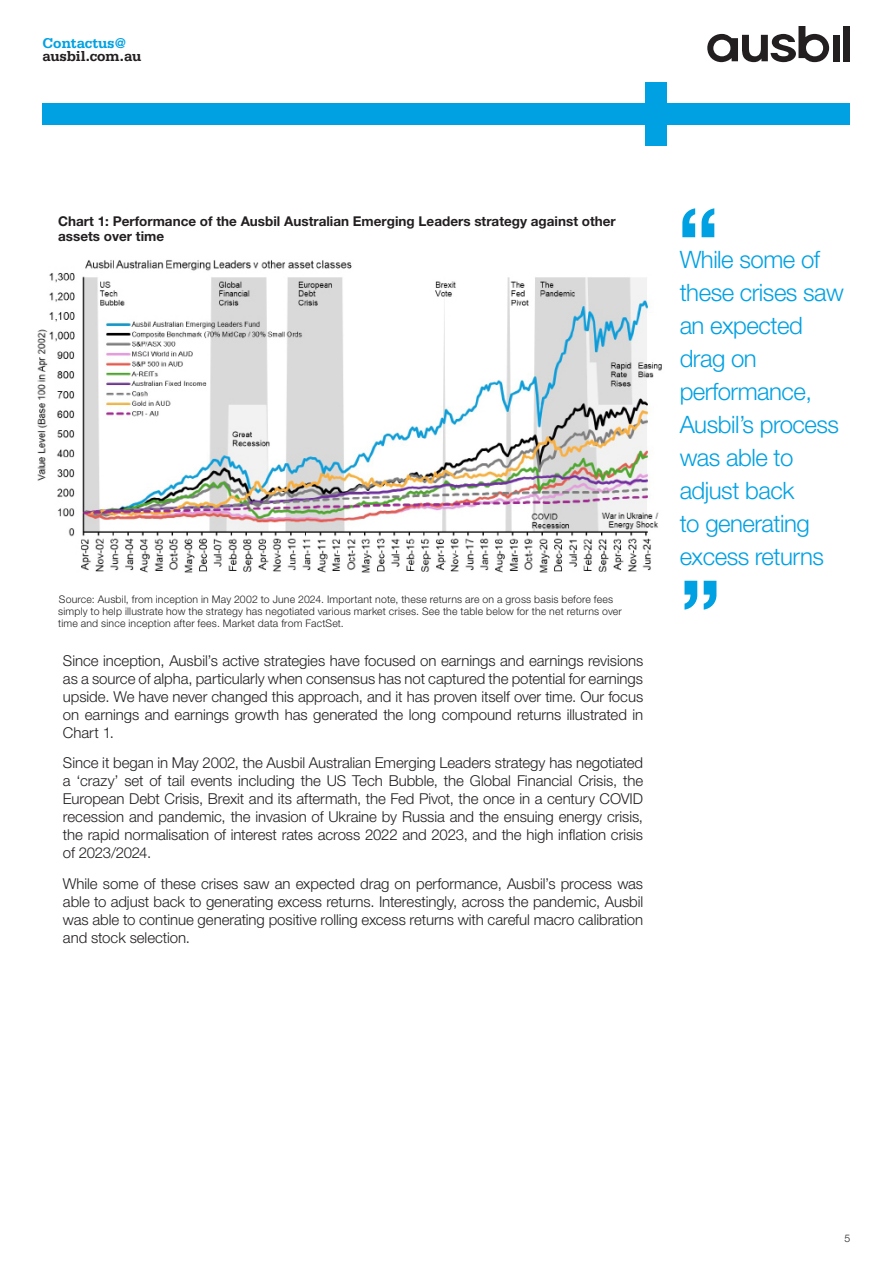
<style>
.page{position:relative;width:893px;height:1263px;background:#fff}
.page>*{position:absolute;margin:0;border:0;box-sizing:border-box;transform-origin:0 0}
.Body_text{font:700 90px "Helvetica Neue LT Std";color:#00a1e3}
.Body_text-2{font:300 24px/33px "Helvetica Neue LT Std";letter-spacing:-.02em;color:#00a1e3}
.Body_text-3{font:300 15px/18px "Helvetica Neue LT Std";letter-spacing:-.005em;color:#231f20;text-align:justify}
.Email{font:700 15px/13.5px "Serifa Std";letter-spacing:-.01em;color:#231f20}
.Body_text-4{font:700 13.5px/15px "Helvetica Neue LT Std";color:#231f20}
.t1{font:300 10.5px/12px "Helvetica Neue LT Std";letter-spacing:.02em;color:#231f20}
.s1{color:#00a1e3}
</style>
<div class="page">
<svg style="left:707px;top:26px;width:122px;height:36px"></svg>
<div style="left:832px;top:35px;width:7px;height:26px;background:#231f20"></div>
<div style="left:843px;top:26px;width:7px;height:35px;background:#231f20"></div>
<div style="left:43px;top:104px;width:807px;height:21px;background:#00a1e3"></div>
<div style="left:646px;top:83px;width:21px;height:63px;background:#00a1e3"></div>
<img style="left:37px;top:260px;width:625px;height:313px">
<p class="Email" style="left:43px;top:36px;width:100px"><span class="s1">Contactus@ </span>ausbil.com.au</p>
<p class="Body_text-4" style="left:58px;top:213px;width:559px">Chart 1: Performance of the Ausbil Australian Emerging Leaders strategy against other assets over time</p>
<p class="t1" style="left:58px;top:593px;width:565px">Source: Ausbil, from inception in May 2002 to June 2024. Important note, these returns are on a gross basis before fees simply to help illustrate how the strategy has negotiated various market crises. See the table below for the net returns over time and since inception after fees. Market data from FactSet.</p>
<p class="Body_text-3" style="left:63px;top:651px;width:582px">Since inception, Ausbil’s active strategies have focused on earnings and earnings revisions as a source of alpha, particularly when consensus has not captured the potential for earnings upside. We have never changed this approach, and it has proven itself over time. Our focus on earnings and earnings growth has generated the long compound returns illustrated in Chart 1.</p>
<p class="Body_text-3" style="left:63px;top:754px;width:582px">Since it began in May 2002, the Ausbil Australian Emerging Leaders strategy has negotiated a ‘crazy’ set of tail events including the US Tech Bubble, the Global Financial Crisis, the European Debt Crisis, Brexit and its aftermath, the Fed Pivot, the once in a century COVID recession and pandemic, the invasion of Ukraine by Russia and the ensuing energy crisis, the rapid normalisation of interest rates across 2022 and 2023, and the high inflation crisis of 2023/2024.</p>
<p class="Body_text-3" style="left:63px;top:874px;width:582px">While some of these crises saw an expected drag on performance, Ausbil’s process was able to adjust back to generating excess returns. Interestingly, across the pandemic, Ausbil was able to continue generating positive rolling excess returns with careful macro calibration and stock selection.</p>
<p class="Body_text" style="left:677px;top:185px;width:43px">“</p>
<p class="Body_text-2" style="left:680px;top:243px;width:166px">While some of these crises saw an expected drag on performance,<br>Ausbil’s process was able to adjust back<br>to generating excess returns</p>
<p class="Body_text" style="left:721px;top:633px;width:43px;rotate:-180deg">“</p>
<p class="t1" style="left:845px;top:1232px;width:7px">5</p>
</div>
